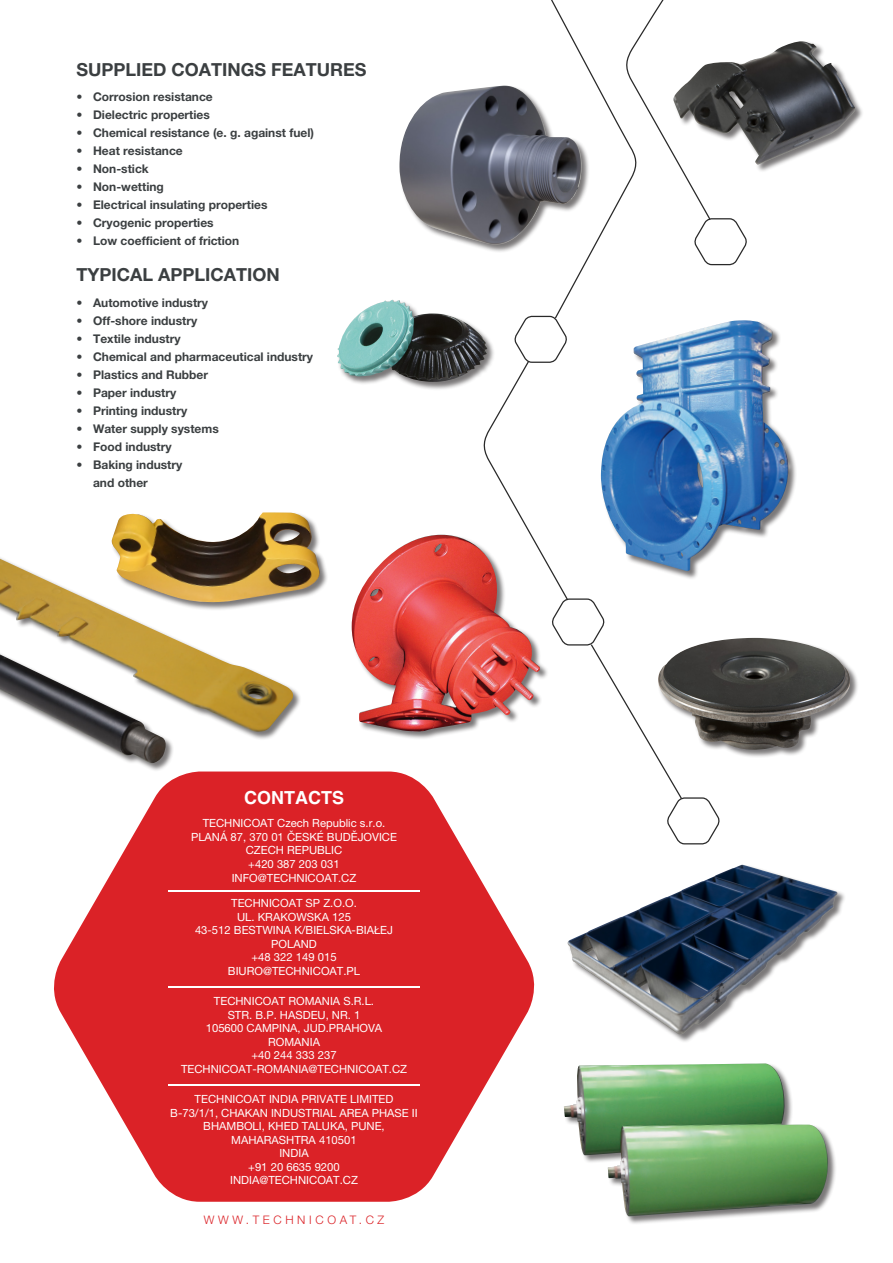
<style>
.page{position:relative;width:893px;height:1263px;background:#fff}
.page>*{position:absolute;margin:0;border:0;box-sizing:border-box;transform-origin:0 0}
.t1{font:700 18px "Helvetica Neue LT Pro";color:#3b3f41}
.t2{font:700 18px "Helvetica";color:#fff}
.t3{font:700 12px/18px "Helvetica Neue LT Pro";color:#3b3f41}
.t4{font:300 11.7px "Helvetica Neue LT Pro";letter-spacing:.31em;color:#db2227}
.t5{font:11.25px/13.5px "Helvetica Neue LT Pro";color:#fff;text-align:center}
.s1{font-weight:400}
</style>
<div class="page">
<svg style="left:54px;top:771px;width:481px;height:431px;fill:#db2227"></svg>
<div style="left:0;top:612px;width:174px;height:160px;background:#231f20;opacity:.6"></div>
<img style="left:0;top:741px;width:170px;height:24px">
<div style="left:0;top:546px;width:302px;height:195px;background:#231f20;opacity:.6"></div>
<img style="left:0;top:559px;width:295px;height:174px">
<div style="left:111px;top:512px;width:218px;height:99px;background:#231f20;opacity:.6"></div>
<img style="left:112px;top:512px;width:208px;height:91px">
<div style="left:351px;top:534px;width:197px;height:206px;background:#231f20;opacity:.6"></div>
<img style="left:352px;top:535px;width:128px;height:197px">
<div style="left:564px;top:1063px;width:273px;height:162px;background:#231f20;opacity:.6"></div>
<img style="left:564px;top:1063px;width:265px;height:153px">
<div style="left:601px;top:320px;width:196px;height:260px;background:#231f20;opacity:.6"></div>
<img style="left:747px;top:320px;width:42px;height:251px">
<div style="left:658px;top:637px;width:200px;height:121px;background:#231f20;opacity:.6"></div>
<img style="left:747px;top:638px;width:103px;height:112px">
<div style="left:673px;top:41px;width:191px;height:132px;background:#231f20;opacity:.6"></div>
<img style="left:747px;top:41px;width:109px;height:124px">
<div style="left:337px;top:300px;width:159px;height:91px;background:#231f20;opacity:.6"></div>
<img style="left:337px;top:300px;width:143px;height:82px">
<img style="left:399px;top:88px;width:81px;height:159px">
<div style="left:567px;top:865px;width:279px;height:178px;background:#231f20;opacity:.6"></div>
<img style="left:568px;top:865px;width:269px;height:169px">
<svg style="left:480px;top:0;width:267px;height:845px"></svg>
<hr style="left:168px;top:890px;width:252px;height:2px;background:#fff">
<hr style="left:168px;top:986px;width:252px;height:1px;background:#fff">
<hr style="left:168px;top:1085px;width:252px;height:1px;background:#fff">
<h1 class="t1" style="left:77px;top:58px;width:292px">SUPPLIED COATINGS FEATURES</h1>
<p class="t3" style="left:77px;top:88px;width:138px"><span class="s1">•</span> Corrosion resistance</p>
<p class="t3" style="left:77px;top:106px;width:135px"><span class="s1">•</span> Dielectric properties</p>
<p class="t3" style="left:77px;top:124px;width:239px"><span class="s1">•</span> Chemical resistance (e. g. against fuel)</p>
<p class="t3" style="left:77px;top:142px;width:108px"><span class="s1">•</span> Heat resistance</p>
<p class="t3" style="left:77px;top:160px;width:74px"><span class="s1">•</span> Non-stick</p>
<p class="t3" style="left:77px;top:178px;width:89px"><span class="s1">•</span> Non-wetting</p>
<p class="t3" style="left:77px;top:196px;width:193px"><span class="s1">•</span> Electrical insulating properties</p>
<p class="t3" style="left:77px;top:214px;width:139px"><span class="s1">•</span> Cryogenic properties</p>
<p class="t3" style="left:77px;top:232px;width:164px"><span class="s1">•</span> Low coefficient of friction</p>
<h1 class="t1" style="left:77px;top:264px;width:205px">TYPICAL APPLICATION</h1>
<p class="t3" style="left:77px;top:293px;width:133px"><span class="s1">•</span> Automotive industry</p>
<p class="t3" style="left:77px;top:311px;width:122px"><span class="s1">•</span> Off-shore industry</p>
<p class="t3" style="left:77px;top:329px;width:106px">• Textile industry</p>
<p class="t3" style="left:77px;top:347px;width:238px"><span class="s1">•</span> Chemical and pharmaceutical industry</p>
<p class="t3" style="left:77px;top:365px;width:133px"><span class="s1">•</span> Plastics and Rubber</p>
<p class="t3" style="left:77px;top:383px;width:101px"><span class="s1">•</span> Paper industry</p>
<p class="t3" style="left:77px;top:401px;width:112px"><span class="s1">•</span> Printing industry</p>
<p class="t3" style="left:77px;top:419px;width:144px"><span class="s1">•</span> Water supply systems</p>
<p class="t3" style="left:77px;top:437px;width:97px"><span class="s1">•</span> Food industry</p>
<p class="t3" style="left:93px;top:455px;width:91px;text-indent:-16px"><span class="s1">•</span> Baking industry and other</p>
<h1 class="t2" style="left:244px;top:787px;width:101px">CONTACTS</h1>
<p class="t5" style="left:191px;top:816px;width:207px">TECHNICOAT Czech Republic s.r.o.<br>PLANÁ 87, 370 01 ČESKÉ BUDĚJOVICE<br>CZECH REPUBLIC<br>+420 387 203 031<br>INFO@TECHNICOAT.CZ</p>
<p class="t5" style="left:195px;top:896px;width:199px">TECHNICOAT SP Z.O.O.<br>UL. KRAKOWSKA 125<br>43-512 BESTWINA K/BIELSKA-BIAŁEJ<br>POLAND<br>+48 322 149 015<br>BIURO@TECHNICOAT.PL</p>
<p class="t5" style="left:181px;top:994px;width:227px">TECHNICOAT ROMANIA S.R.L.<br>STR. B.P. HASDEU, NR. 1<br>105600 CAMPINA, JUD.PRAHOVA<br>ROMANIA<br>+40 244 333 237<br>TECHNICOAT-ROMANIA@TECHNICOAT.CZ</p>
<p class="t5" style="left:170px;top:1092px;width:249px">TECHNICOAT INDIA PRIVATE LIMITED<br>B-73/1/1, CHAKAN INDUSTRIAL AREA PHASE II<br>BHAMBOLI, KHED TALUKA, PUNE,<br>MAHARASHTRA 410501<br>INDIA<br>+91 20 6635 9200<br>INDIA@TECHNICOAT.CZ</p>
<p class="t4" style="left:204px;top:1213px;width:182px">WWW.TECHNICOAT.CZ</p>
</div>
